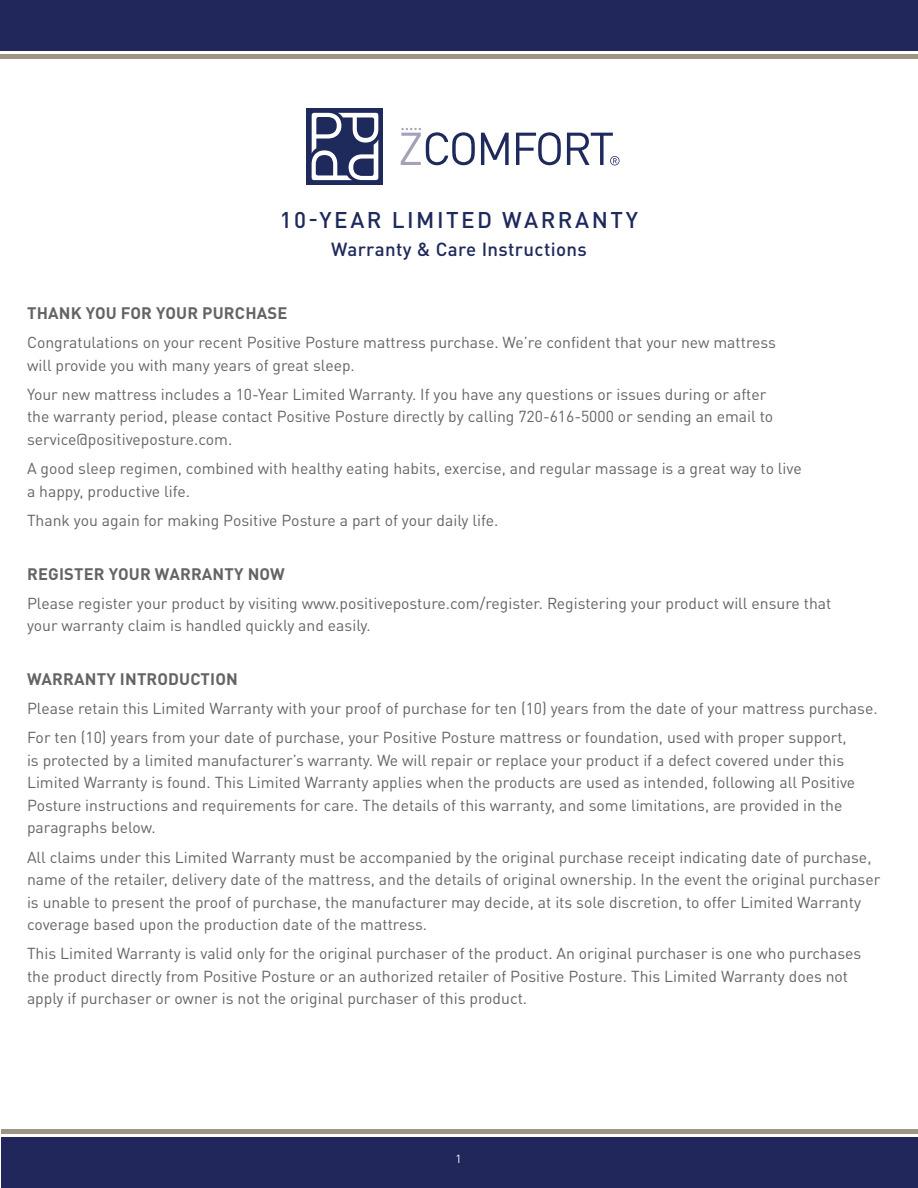
<style>
.page{position:relative;width:918px;height:1188px;background:#fff}
.page>*{position:absolute;margin:0;border:0;box-sizing:border-box;transform-origin:0 0}
.t1{font:500 22.5px "DINOT";letter-spacing:.11em;color:#1e295c}
.t2{font:500 18.75px "DINOT";letter-spacing:.02em;color:#1e295c}
.t3{font:700 16.5px "DINOT";letter-spacing:.01em;color:#636466}
.t4{font:15.75px/22.5px "DINOT";color:#636466}
.t5{font:11.7px "DINOT";color:#fff}
</style>
<div class="page">
<hr style="left:1px;top:1130px;width:917px;height:4px;background:#9d9483">
<div style="left:1px;top:1137px;width:917px;height:51px;background:#21275b"></div>
<svg style="left:307px;top:108px;width:76px;height:77px"></svg>
<svg style="left:312px;top:113px;width:66px;height:67px"></svg>
<svg style="left:481px;top:133px;width:28px;height:32px"></svg>
<svg style="left:516px;top:132px;width:45px;height:33px"></svg>
<svg style="left:401px;top:128px;width:74px;height:37px"></svg>
<svg style="left:567px;top:133px;width:53px;height:32px"></svg>
<hr style="left:0;top:55px;width:918px;height:4px;background:#9d9483">
<div style="left:0;top:1px;width:918px;height:50px;background:#21275b"></div>
<h1 class="t1" style="left:280px;top:205px;width:359px">10-YEAR LIMITED WARRANTY</h1>
<p class="t2" style="left:331px;top:238px;width:257px">Warranty &amp; Care Instructions</p>
<p class="t3" style="left:27px;top:302px;width:262px">THANK YOU FOR YOUR PURCHASE</p>
<p class="t4" style="left:27px;top:331px;width:751px">Congratulations on your recent Positive Posture mattress purchase. We’re confident that your new mattress will provide you with many years of great sleep.</p>
<p class="t4" style="left:27px;top:383px;width:748px">Your new mattress includes a 10-Year Limited Warranty. If you have any questions or issues during or after the warranty period, please contact Positive Posture directly by calling 720-616-5000 or sending an email to service@positiveposture.com.</p>
<p class="t4" style="left:27px;top:457px;width:776px">A good sleep regimen, combined with healthy eating habits, exercise, and regular massage is a great way to live a happy, productive life.</p>
<p class="t4" style="left:27px;top:509px;width:473px">Thank you again for making Positive Posture a part of your daily life.</p>
<p class="t3" style="left:27px;top:563px;width:259px">REGISTER YOUR WARRANTY NOW</p>
<p class="t4" style="left:27px;top:592px;width:806px">Please register your product by visiting www.positiveposture.com/register. Registering your product will ensure that your warranty claim is handled quickly and easily.</p>
<p class="t3" style="left:27px;top:668px;width:212px">WARRANTY INTRODUCTION</p>
<p class="t4" style="left:27px;top:693px;width:852px;line-height:29.2px">Please retain this Limited Warranty with your proof of purchase for ten (10) years from the date of your mattress purchase.<br>For ten (10) years from your date of purchase, your Positive Posture mattress or foundation, used with proper support,</p>
<p class="t4" style="left:27px;top:749px;width:830px">is protected by a limited manufacturer’s warranty. We will repair or replace your product if a defect covered under this Limited Warranty is found. This Limited Warranty applies when the products are used as intended, following all Positive Posture instructions and requirements for care. The details of this warranty, and some limitations, are provided in the paragraphs below.</p>
<p class="t4" style="left:27px;top:845px;width:855px">All claims under this Limited Warranty must be accompanied by the original purchase receipt indicating date of purchase, name of the retailer, delivery date of the mattress, and the details of original ownership. In the event the original purchaser is unable to present the proof of purchase, the manufacturer may decide, at its sole discretion, to offer Limited Warranty coverage based upon the production date of the mattress.</p>
<p class="t4" style="left:27px;top:942px;width:836px">This Limited Warranty is valid only for the original purchaser of the product. An original purchaser is one who purchases the product directly from Positive Posture or an authorized retailer of Positive Posture. This Limited Warranty does not apply if purchaser or owner is not the original purchaser of this product.</p>
<p class="t5" style="left:456px;top:1151px;width:8px">1</p>
</div>
